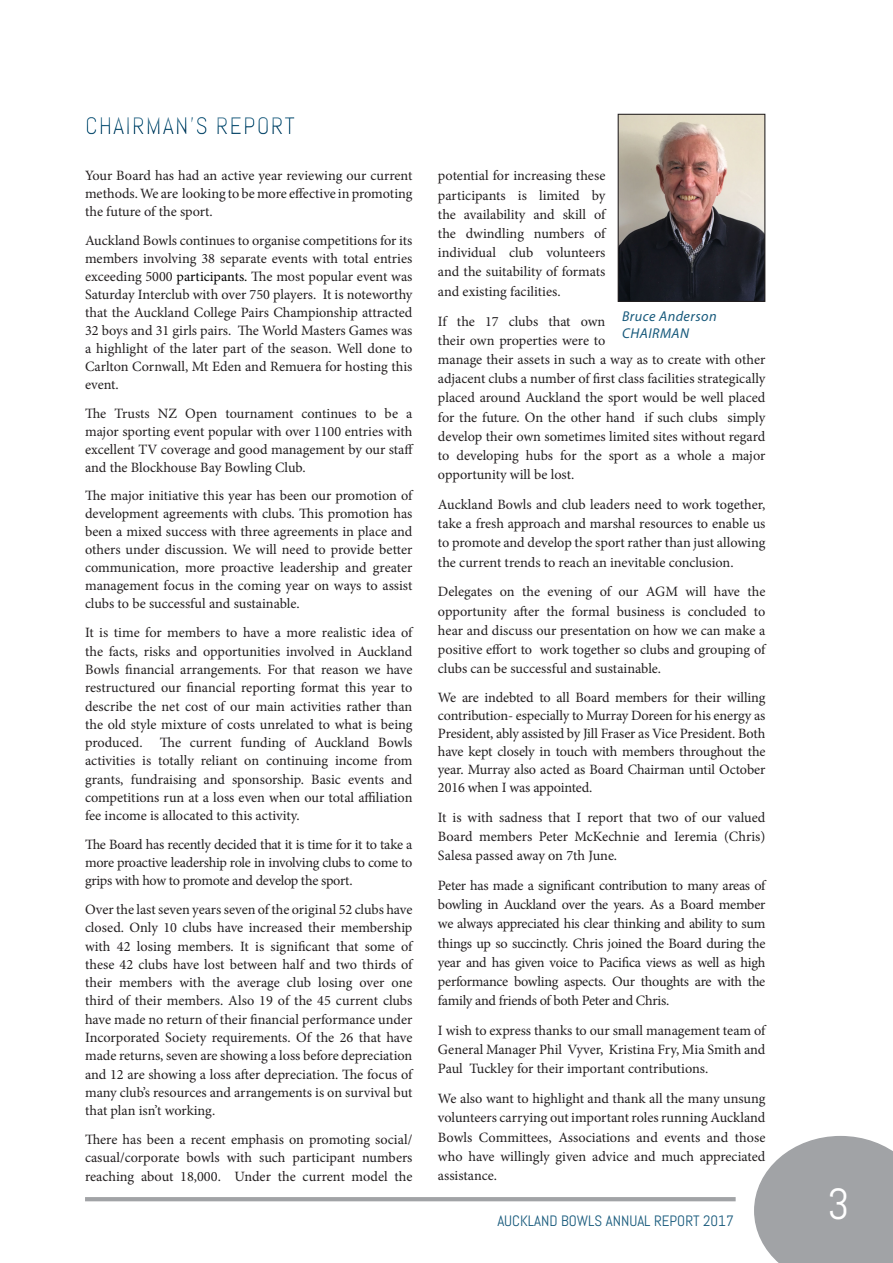
<style>
.page{position:relative;width:893px;height:1263px;background:#fff}
.page>*{position:absolute;margin:0;border:0;box-sizing:border-box;transform-origin:0 0}
.t1{font:43.5px "Abel";color:#fff}
.t2{font:24px "Abel";letter-spacing:.05em;color:#185a7c}
.t3{font:15px "Abel";color:#185a7c}
.Body_Copy{font:14.25px/19.2px "Minion Pro";letter-spacing:-.005em;color:#231f20;text-align:justify}
.Signature{font:italic 14.25px/16.5px "Myriad Pro";letter-spacing:.03em;color:#185a7c}
.s1{color:#000}
</style>
<div class="page">
<svg style="left:754px;top:1136px;width:139px;height:127px"></svg>
<hr style="left:85px;top:1197px;width:651px;height:4px;background:#a1a3a6">
<div style="left:79px;top:110px;width:226px;height:35px;background:#185a7c;opacity:.75"></div>
<img style="left:620px;top:116px;width:143px;height:184px">
<div style="left:618px;top:114px;width:147px;height:188px;border:1px solid #231f20"></div>
<h2 class="t2" style="left:85px;top:111px;width:211px">CHAIRMAN’S REPORT</h2>
<p class="Body_Copy" style="left:85px;top:167px;width:329px;line-height:18px">Your Board has had an active year reviewing our current methods. We are looking to be more effective in promoting the future of the sport.</p>
<p class="Body_Copy" style="left:85px;top:232px;width:329px;line-height:18px">Auckland Bowls continues to organise competitions for its members involving 38 separate events with total entries exceeding 5000 <span class="s1">participants.</span> The most popular event was Saturday Interclub with over 750 players. It is noteworthy that the Auckland College Pairs Championship attracted 32 boys and 31 girls pairs. The World Masters Games was a highlight of the later part of the season. Well done to Carlton Cornwall, Mt Eden and Remuera for hosting this event.</p>
<p class="Body_Copy" style="left:85px;top:404px;width:330px;line-height:18px">The Trusts NZ Open tournament continues to be a major sporting event popular with over 1100 entries with excellent TV coverage and good management by our staff and the Blockhouse Bay Bowling Club.</p>
<p class="Body_Copy" style="left:85px;top:487px;width:329px;line-height:18px">The major initiative this year has been our promotion of development agreements with clubs. This promotion has been a mixed success with three agreements in place and others under discussion. We will need to provide better communication, more proactive leadership and greater management focus in the coming year on ways to assist clubs to be successful and sustainable.</p>
<p class="Body_Copy" style="left:85px;top:624px;width:329px;line-height:18.3px">It is time for members to have a more realistic idea of the facts, risks and opportunities involved in Auckland Bowls financial arrangements. For that reason we have restructured our financial reporting format this year to describe the net cost of our main activities rather than the old style mixture of costs unrelated to what is being produced. The current funding of Auckland Bowls activities is totally reliant on continuing income from grants, fundraising and sponsorship. Basic events and competitions run at a loss even when our total affiliation fee income is allocated to this activity.</p>
<p class="Body_Copy" style="left:85px;top:835px;width:329px;line-height:18px">The Board has recently decided that it is time for it to take a more proactive leadership role in involving clubs to come to grips with how to promote and develop the sport.</p>
<p class="Body_Copy" style="left:85px;top:900px;width:329px;line-height:18.3px">Over the last seven years seven of the original 52 clubs have closed. Only 10 clubs have increased their membership with 42 losing members. It is significant that some of these 42 clubs have lost between half and two thirds of their members with the average club losing over one third of their members. Also 19 of the 45 current clubs have made no return of their financial performance under Incorporated Society requirements. Of the 26 that have made returns, seven are showing a loss before depreciation and 12 are showing a loss after depreciation. The focus of many club’s resources and arrangements is on survival but that plan isn’t working.</p>
<p class="Body_Copy" style="left:85px;top:1130px;width:329px;line-height:18.6px">There has been a recent emphasis on promoting social/ casual/corporate bowls with such participant numbers reaching about 18,000. Under the current model the</p>
<p class="Body_Copy" style="left:438px;top:166px;width:169px">potential for increasing these participants is limited by the availability and skill of the dwindling numbers of individual club volunteers and the suitability of formats and existing facilities.</p>
<p class="Body_Copy" style="left:438px;top:311px;width:329px;text-align:left">If the 17 clubs that own<br>their own properties were to<br>manage their assets in such a way as to create with other adjacent clubs a number of first class facilities strategically placed around Auckland the sport would be well placed for the future. On the other hand if such clubs simply develop their own sometimes limited sites without regard to developing hubs for the sport as a whole a major opportunity will be lost.</p>
<p class="Body_Copy" style="left:438px;top:495px;width:329px">Auckland Bowls and club leaders need to work together, take a fresh approach and marshal resources to enable us to promote and develop the sport rather than just allowing the current trends to reach an inevitable conclusion.</p>
<p class="Body_Copy" style="left:438px;top:582px;width:329px">Delegates on the evening of our AGM will have the opportunity after the formal business is concluded to hear and discuss our presentation on how we can make a positive effort to work together so clubs and grouping of clubs can be successful and sustainable.</p>
<p class="Body_Copy" style="left:438px;top:688px;width:329px;line-height:18px">We are indebted to all Board members for their willing contribution- especially to Murray Doreen for his energy as President, ably assisted by Jill Fraser as Vice President. Both have kept closely in touch with members throughout the year. Murray also acted as Board Chairman until October 2016 when I was appointed.</p>
<p class="Body_Copy" style="left:438px;top:808px;width:329px">It is with sadness that I report that two of our valued Board members Peter McKechnie and Ieremia (Chris)<br>Salesa passed away on 7th June.</p>
<p class="Body_Copy" style="left:438px;top:876px;width:329px">Peter has made a significant contribution to many areas of bowling in Auckland over the years. As a Board member we always appreciated his clear thinking and ability to sum things up so succinctly. Chris joined the Board during the year and has given voice to Pacifica views as well as high performance bowling aspects. Our thoughts are with the family and friends of both Peter and Chris.</p>
<p class="Body_Copy" style="left:438px;top:1021px;width:329px">I wish to express thanks to our small management team of General Manager Phil Vyver, Kristina Fry, Mia Smith and Paul Tuckley for their important contributions.</p>
<p class="Body_Copy" style="left:438px;top:1089px;width:329px">We also want to highlight and thank all the many unsung volunteers carrying out important roles running Auckland Bowls Committees, Associations and events and those who have willingly given advice and much appreciated assistance.</p>
<p class="Signature" style="left:622px;top:308px;width:96px">Bruce Anderson<br>CHAIRMAN</p>
<p class="t3" style="left:497px;top:1211px;width:238px">AUCKLAND BOWLS ANNUAL REPORT 2017</p>
<h1 class="t1" style="left:827px;top:1176px;width:24px">3</h1>
</div>
